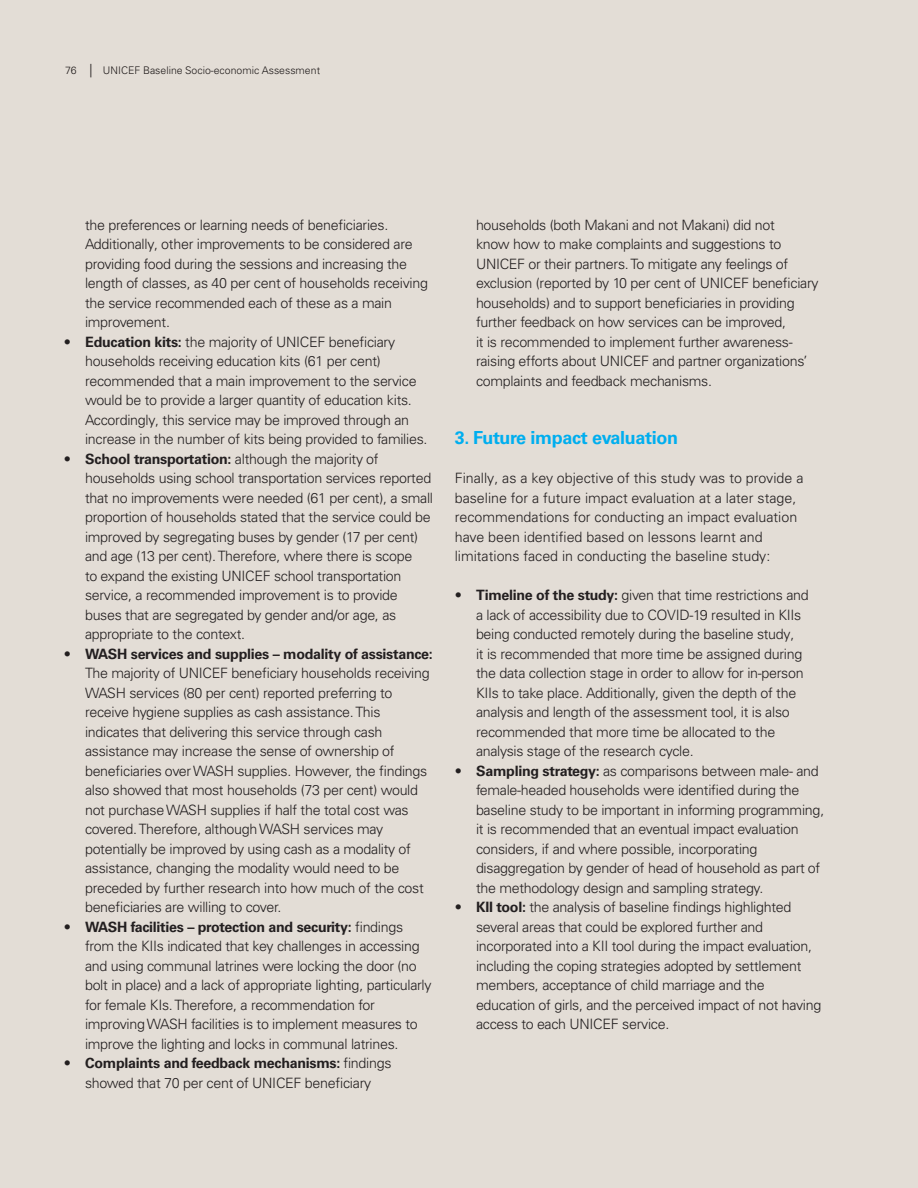
<style>
.page{position:relative;width:918px;height:1188px;background:#e3ddd6}
.page>*{position:absolute;margin:0;border:0;box-sizing:border-box;transform-origin:0 0}
.Head_6{font:700 18px "Univers LT Pro 65";letter-spacing:-.02em;color:#00aeef}
.Body{font:300 14.25px/19.5px "Univers LT Pro 45";letter-spacing:-.02em;color:#231f20}
.Body-2{font:300 14.25px/19.5px "Univers LT Pro 45";color:#231f20}
.t1{font:300 10.5px "Univers LT Pro 45";color:#231f20}
.s1{font-size:13.5px}
.s2{font-family:"Univers LT Pro 65";font-weight:700}
</style>
<div class="page">
<p class="t1" style="left:65px;top:63px;width:257px">76 <span class="s1">|</span> UNICEF Baseline Socio-economic Assessment</p>
<p class="Body" style="left:85px;top:215px;width:345px">the preferences or learning needs of beneficiaries.<br>Additionally, other improvements to be considered are providing food during the sessions and increasing the length of classes, as 40 per cent of households receiving the service recommended each of these as a main improvement.</p>
<p class="Body" style="left:85px;top:332px;width:344px;text-indent:-21px">• <span class="s2">Education kits:</span> the majority of UNICEF beneficiary households receiving education kits (61 per cent) recommended that a main improvement to the service would be to provide a larger quantity of education kits.<br>Accordingly, this service may be improved through an increase in the number of kits being provided to families.</p>
<p class="Body" style="left:85px;top:449px;width:350px;text-indent:-21px">• <span class="s2">School transportation:</span> although the majority of households using school transportation services reported that no improvements were needed (61 per cent), a small proportion of households stated that the service could be improved by segregating buses by gender (17 per cent) and age (13 per cent). Therefore, where there is scope<br>to expand the existing UNICEF school transportation service, a recommended improvement is to provide buses that are segregated by gender and/or age, as appropriate to the context.</p>
<p class="Body" style="left:85px;top:644px;width:349px;text-indent:-21px">• <span class="s2">WASH services and supplies – modality of assistance:<br></span>The majority of UNICEF beneficiary households receiving WASH services (80 per cent) reported preferring to receive hygiene supplies as cash assistance. This indicates that delivering this service through cash assistance may increase the sense of ownership of beneficiaries over WASH supplies. However, the findings also showed that most households (73 per cent) would not purchase WASH supplies if half the total cost was covered. Therefore, although WASH services may potentially be improved by using cash as a modality of assistance, changing the modality would need to be preceded by further research into how much of the cost beneficiaries are willing to cover.</p>
<p class="Body" style="left:85px;top:917px;width:348px;text-indent:-21px">• <span class="s2">WASH facilities – protection and security:</span> findings from the KIIs indicated that key challenges in accessing and using communal latrines were locking the door (no bolt in place) and a lack of appropriate lighting, particularly for female KIs. Therefore, a recommendation for improving WASH facilities is to implement measures to improve the lighting and locks in communal latrines.</p>
<p class="Body" style="left:64px;top:1053px;width:329px;text-align:center">• <span class="s2">Complaints and feedback mechanisms:</span> findings showed that 70 per cent of UNICEF beneficiary</p>
<p class="Body" style="left:476px;top:215px;width:344px">households (both Makani and not Makani) did not<br>know how to make complaints and suggestions to UNICEF or their partners. To mitigate any feelings of exclusion (reported by 10 per cent of UNICEF beneficiary households) and to support beneficiaries in providing further feedback on how services can be improved,<br>it is recommended to implement further awareness&shy;raising efforts about UNICEF and partner organizations’ complaints and feedback mechanisms.</p>
<p class="Head_6" style="left:455px;top:427px;width:225px">3. Future impact evaluation</p>
<p class="Body-2" style="left:455px;top:468px;width:350px">Finally, as a key objective of this study was to provide a baseline for a future impact evaluation at a later stage, recommendations for conducting an impact evaluation have been identified based on lessons learnt and limitations faced in conducting the baseline study:</p>
<p class="Body" style="left:476px;top:585px;width:334px;text-indent:-21px">• <span class="s2">Timeline of the study:</span> given that time restrictions and a lack of accessibility due to COVID-19 resulted in KIIs being conducted remotely during the baseline study,<br>it is recommended that more time be assigned during the data collection stage in order to allow for in-person KIIs to take place. Additionally, given the depth of the analysis and length of the assessment tool, it is also recommended that more time be allocated to the analysis stage of the research cycle.</p>
<p class="Body" style="left:476px;top:761px;width:350px;text-indent:-21px">• <span class="s2">Sampling strategy:</span> as comparisons between male- and female-headed households were identified during the baseline study to be important in informing programming, it is recommended that an eventual impact evaluation considers, if and where possible, incorporating disaggregation by gender of head of household as part of the methodology design and sampling strategy.</p>
<p class="Body" style="left:476px;top:897px;width:347px;text-indent:-21px">• <span class="s2">KII tool:</span> the analysis of baseline findings highlighted several areas that could be explored further and incorporated into a KII tool during the impact evaluation, including the coping strategies adopted by settlement members, acceptance of child marriage and the education of girls, and the perceived impact of not having access to each UNICEF service.</p>
</div>
